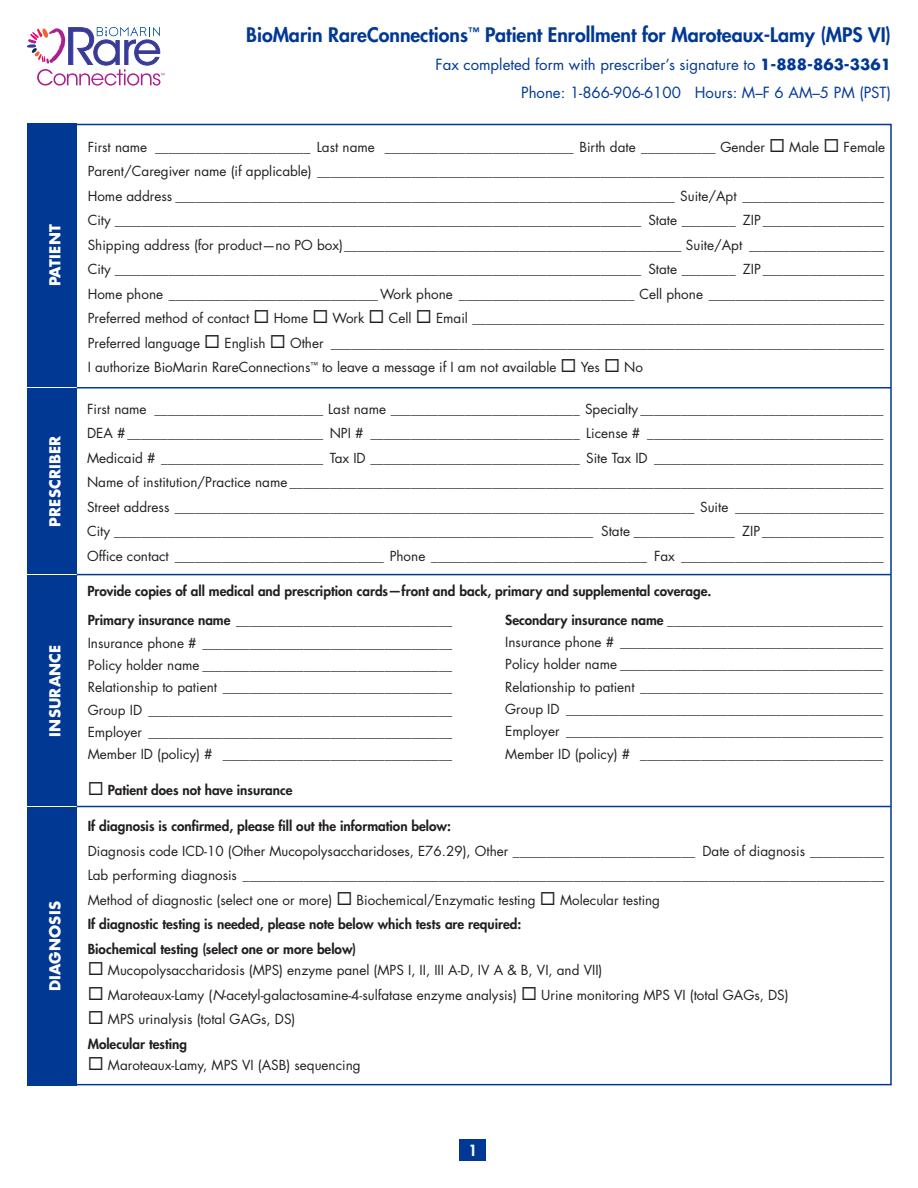
<style>
.page{position:relative;width:918px;height:1188px;background:#fff}
.page>*{position:absolute;margin:0;border:0;box-sizing:border-box;transform-origin:0 0}
.t1{font:800 19.5px "Futura Std";color:#003894}
.t2{font:15px "Futura Std";color:#003894}
.t3{font:800 15px "Futura Std";color:#fff}
.t4{font:700 14.7px "Futura Std";letter-spacing:.015em;color:#fff}
.t5{font:13.5px "Futura Std";color:#231f20}
.t6{font:800 13.5px "Futura Std";color:#231f20}
.s1{font-weight:700}
.s2{font-style:italic}
</style>
<div class="page">
<hr style="left:77px;top:387px;width:814px;height:1px;background:#003894">
<hr style="left:77px;top:806px;width:814px;height:1px;background:#003894">
<hr style="left:77px;top:574px;width:814px;height:1px;background:#003894">
<div style="left:27px;top:124px;width:50px;height:263px;background:#003894"></div>
<div style="left:27px;top:389px;width:50px;height:185px;background:#003894"></div>
<div style="left:27px;top:575px;width:50px;height:231px;background:#003894"></div>
<div style="left:27px;top:807px;width:50px;height:278px;background:#003894"></div>
<div style="left:460px;top:1139px;width:26px;height:21px;background:#003894"></div>
<svg style="left:27px;top:27px;width:138px;height:59px"></svg>
<p class="t4" style="left:45px;top:286px;width:63px;rotate:-90deg">patient</p>
<p class="t4" style="left:45px;top:527px;width:93px;rotate:-90deg">prescriber</p>
<p class="t4" style="left:45px;top:737px;width:94px;rotate:-90deg">insurance</p>
<p class="t4" style="left:45px;top:991px;width:92px;rotate:-90deg">diagnosis</p>
<p class="t1" style="left:246px;top:23px;width:646px">BioMarin RareConnections<sup>™</sup> Patient Enrollment for Maroteaux-Lamy (MPS VI)</p>
<p class="t2" style="left:436px;top:55px;width:457px">Fax completed form with prescriber’s signature to <span class="s1">1-888-863-3361</span></p>
<p class="t2" style="left:521px;top:83px;width:371px">Phone: 1-866-906-6100 Hours: M–F 6 AM–5 PM (PST)</p>
<p class="t5" style="left:88px;top:138px;width:799px">First name _______________________ Last name ____________________________ Birth date ___________ Gender ◻ Male ◻ Female</p>
<p class="t5" style="left:88px;top:163px;width:798px">Parent/Caregiver name (if applicable) ____________________________________________________________________________________</p>
<p class="t5" style="left:88px;top:187px;width:798px">Home address __________________________________________________________________________ Suite/Apt _____________________</p>
<p class="t5" style="left:88px;top:212px;width:798px">City ______________________________________________________________________________ State ________ ZIP __________________</p>
<p class="t5" style="left:88px;top:236px;width:798px">Shipping address (for product—no PO box)__________________________________________________ Suite/Apt ____________________</p>
<p class="t5" style="left:88px;top:261px;width:798px">City ______________________________________________________________________________ State ________ ZIP __________________</p>
<p class="t5" style="left:88px;top:285px;width:798px">Home phone _______________________________ Work phone __________________________ Cell phone __________________________</p>
<p class="t5" style="left:88px;top:310px;width:798px">Preferred method of contact ◻ Home ◻ Work ◻ Cell ◻ Email _____________________________________________________________</p>
<p class="t5" style="left:88px;top:334px;width:798px">Preferred language ◻ English ◻ Other __________________________________________________________________________________</p>
<p class="t5" style="left:88px;top:359px;width:557px">I authorize BioMarin RareConnections<sup>™</sup> to leave a message if I am not available ◻ Yes ◻ No</p>
<p class="t5" style="left:87px;top:400px;width:798px">First name _________________________ Last name ____________________________ Specialty ____________________________________</p>
<p class="t5" style="left:87px;top:425px;width:798px">DEA # _____________________________ NPI # _______________________________ License # ___________________________________</p>
<p class="t5" style="left:87px;top:449px;width:798px">Medicaid # ________________________ Tax ID _______________________________ Site Tax ID __________________________________</p>
<p class="t5" style="left:87px;top:474px;width:798px">Name of institution/Practice name ________________________________________________________________________________________</p>
<p class="t5" style="left:87px;top:498px;width:798px">Street address _____________________________________________________________________________ Suite ______________________</p>
<p class="t5" style="left:87px;top:523px;width:798px">City _______________________________________________________________________ State _______________ ZIP __________________</p>
<p class="t5" style="left:87px;top:547px;width:798px">Office contact _______________________________ Phone ________________________________ Fax ______________________________</p>
<p class="t6" style="left:87px;top:583px;width:625px">Provide copies of all medical and prescription cards—front and back, primary and supplemental coverage.</p>
<p class="t6" style="left:88px;top:612px;width:366px">Primary insurance name ________________________________</p>
<p class="t5" style="left:88px;top:634px;width:366px">Insurance phone # _____________________________________</p>
<p class="t5" style="left:88px;top:657px;width:366px">Policy holder name _____________________________________</p>
<p class="t5" style="left:88px;top:679px;width:366px">Relationship to patient __________________________________</p>
<p class="t5" style="left:88px;top:701px;width:366px">Group ID _____________________________________________</p>
<p class="t5" style="left:88px;top:723px;width:366px">Employer _____________________________________________</p>
<p class="t5" style="left:88px;top:746px;width:366px">Member ID (policy) # __________________________________</p>
<p class="t6" style="left:88px;top:782px;width:206px">◻ Patient does not have insurance</p>
<p class="t6" style="left:505px;top:611px;width:379px">Secondary insurance name ________________________________</p>
<p class="t5" style="left:505px;top:633px;width:379px">Insurance phone # _______________________________________</p>
<p class="t5" style="left:505px;top:656px;width:379px">Policy holder name _______________________________________</p>
<p class="t5" style="left:505px;top:678px;width:379px">Relationship to patient ____________________________________</p>
<p class="t5" style="left:505px;top:700px;width:379px">Group ID _______________________________________________</p>
<p class="t5" style="left:505px;top:723px;width:379px">Employer _______________________________________________</p>
<p class="t5" style="left:505px;top:745px;width:379px">Member ID (policy) # ____________________________________</p>
<p class="t6" style="left:88px;top:818px;width:365px">If diagnosis is confirmed, please fill out the information below:</p>
<p class="t5" style="left:88px;top:842px;width:798px">Diagnosis code ICD-10 (Other Mucopolysaccharidoses, E76.29), Other ___________________________ Date of diagnosis ___________</p>
<p class="t5" style="left:88px;top:867px;width:798px">Lab performing diagnosis _______________________________________________________________________________________________</p>
<p class="t5" style="left:88px;top:891px;width:574px">Method of diagnostic (select one or more) ◻ Biochemical/Enzymatic testing ◻ Molecular testing</p>
<p class="t6" style="left:88px;top:916px;width:435px">If diagnostic testing is needed, please note below which tests are required:</p>
<p class="t6" style="left:88px;top:940px;width:270px">Biochemical testing (select one or more below)</p>
<p class="t5" style="left:88px;top:962px;width:516px">◻ Mucopolysaccharidosis (MPS) enzyme panel (MPS I, II, III A-D, IV A &amp; B, VI, and VII)</p>
<p class="t5" style="left:88px;top:986px;width:702px">◻ Maroteaux-Lamy (<span class="s2">N</span>-acetyl-galactosamine-4-sulfatase enzyme analysis) ◻ Urine monitoring MPS VI (total GAGs, DS)</p>
<p class="t5" style="left:88px;top:1010px;width:209px">◻ MPS urinalysis (total GAGs, DS)</p>
<p class="t6" style="left:88px;top:1035px;width:101px">Molecular testing</p>
<p class="t5" style="left:88px;top:1056px;width:274px">◻ Maroteaux-Lamy, MPS VI (ASB) sequencing</p>
<p class="t3" style="left:468px;top:1141px;width:10px">1</p>
</div>
